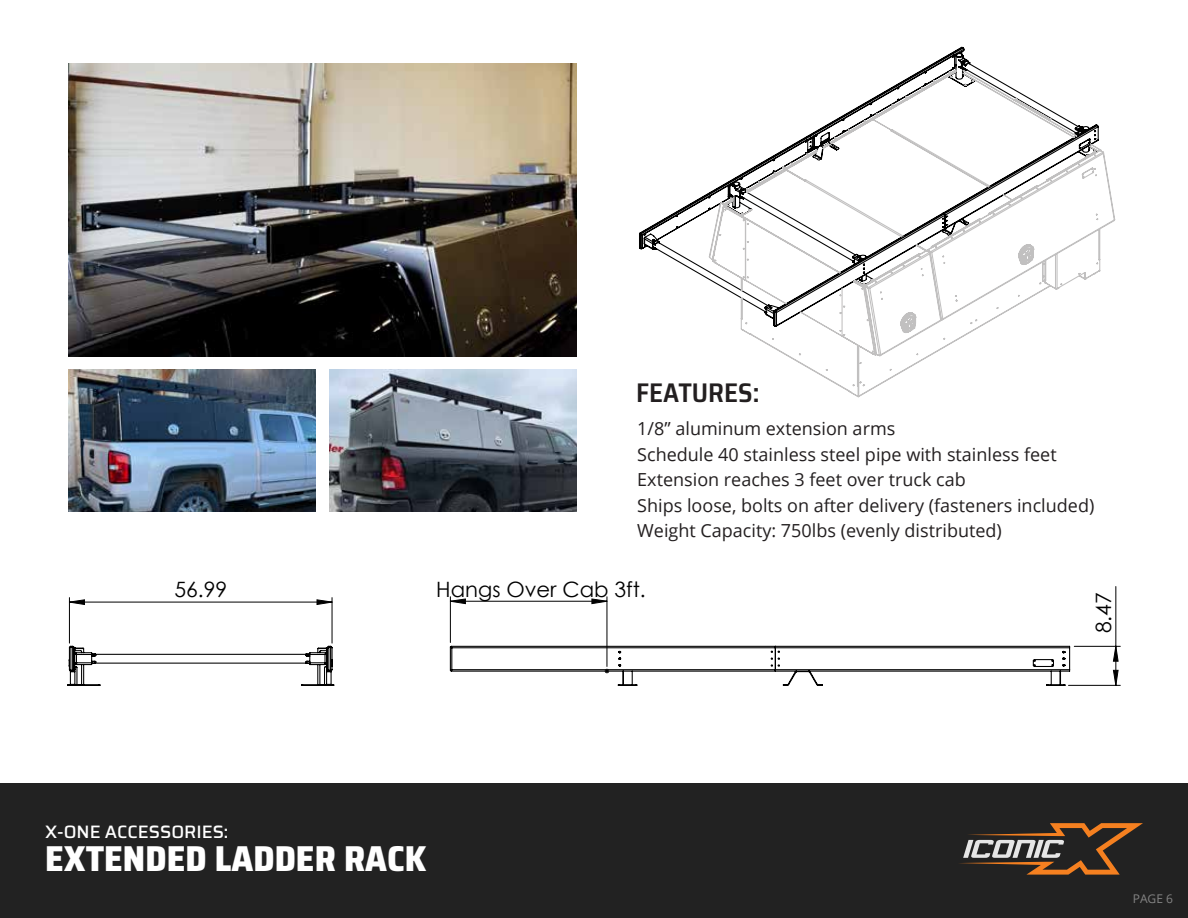
<style>
.page{position:relative;width:1188px;height:918px;background:#fff}
.page>*{position:absolute;margin:0;border:0;box-sizing:border-box;transform-origin:0 0}
.t1{font:800 semi-condensed 36px "Saira";color:#fff}
.t2{font:600 semi-condensed 27px "Saira";color:#231f20}
.t3{font:21.15px "Century Gothic";color:#010101}
.t4{font:18px/25.5px "Open Sans";color:#231f20}
.t5{font:500 18px "Saira";color:#fff}
.t6{font:12px "Open Sans";color:#848484}
</style>
<div class="page">
<hr style="left:607px;top:597px;width:1px;height:69px;background:#010101">
<hr style="left:450px;top:597px;width:1px;height:45px;background:#010101">
<hr style="left:69px;top:598px;width:1px;height:45px;background:#010101">
<hr style="left:332px;top:598px;width:1px;height:45px;background:#010101">
<hr style="left:1074px;top:646px;width:46px;height:1px;background:#010101">
<hr style="left:1069px;top:685px;width:51px;height:1px;background:#010101">
<hr style="left:1115px;top:587px;width:1px;height:59px;background:#010101">
<svg style="left:450px;top:598px;width:158px;height:7px"></svg>
<svg style="left:69px;top:599px;width:264px;height:6px"></svg>
<svg style="left:1113px;top:645px;width:6px;height:41px"></svg>
<svg style="left:67px;top:645px;width:268px;height:41px"></svg>
<svg style="left:449px;top:645px;width:622px;height:41px"></svg>
<img style="left:68px;top:64px;width:509px;height:292px">
<img style="left:68px;top:370px;width:247px;height:142px">
<img style="left:330px;top:370px;width:247px;height:142px">
<div style="left:0;top:783px;width:1188px;height:135px;background:#222"></div>
<svg style="left:959px;top:823px;width:184px;height:52px"></svg>
<svg style="left:639px;top:46px;width:335px;height:233px"></svg>
<svg style="left:708px;top:66px;width:408px;height:332px"></svg>
<p class="t3" style="left:174px;top:575px;width:54px">56.99</p>
<h2 class="t2" style="left:636px;top:372px;width:125px">FEATURES:</h2>
<p class="t4" style="left:637px;top:416px;width:459px">1/8” aluminum extension arms<br>Schedule 40 stainless steel pipe with stainless feet Extension reaches 3 feet over truck cab<br>Ships loose, bolts on after delivery (fasteners included)<br>Weight Capacity: 750lbs (evenly distributed)</p>
<p class="t3" style="left:436px;top:574px;width:211px">Hangs Over Cab 3ft.</p>
<p class="t3" style="left:1089px;top:633px;width:43px;rotate:-90deg">8.47</p>
<p class="t5" style="left:45px;top:818px;width:185px">X-ONE ACCESSORIES:</p>
<h1 class="t1" style="left:45px;top:831px;width:383px">EXTENDED LADDER RACK</h1>
<p class="t6" style="left:1133px;top:890px;width:42px">PAGE 6</p>
</div>
